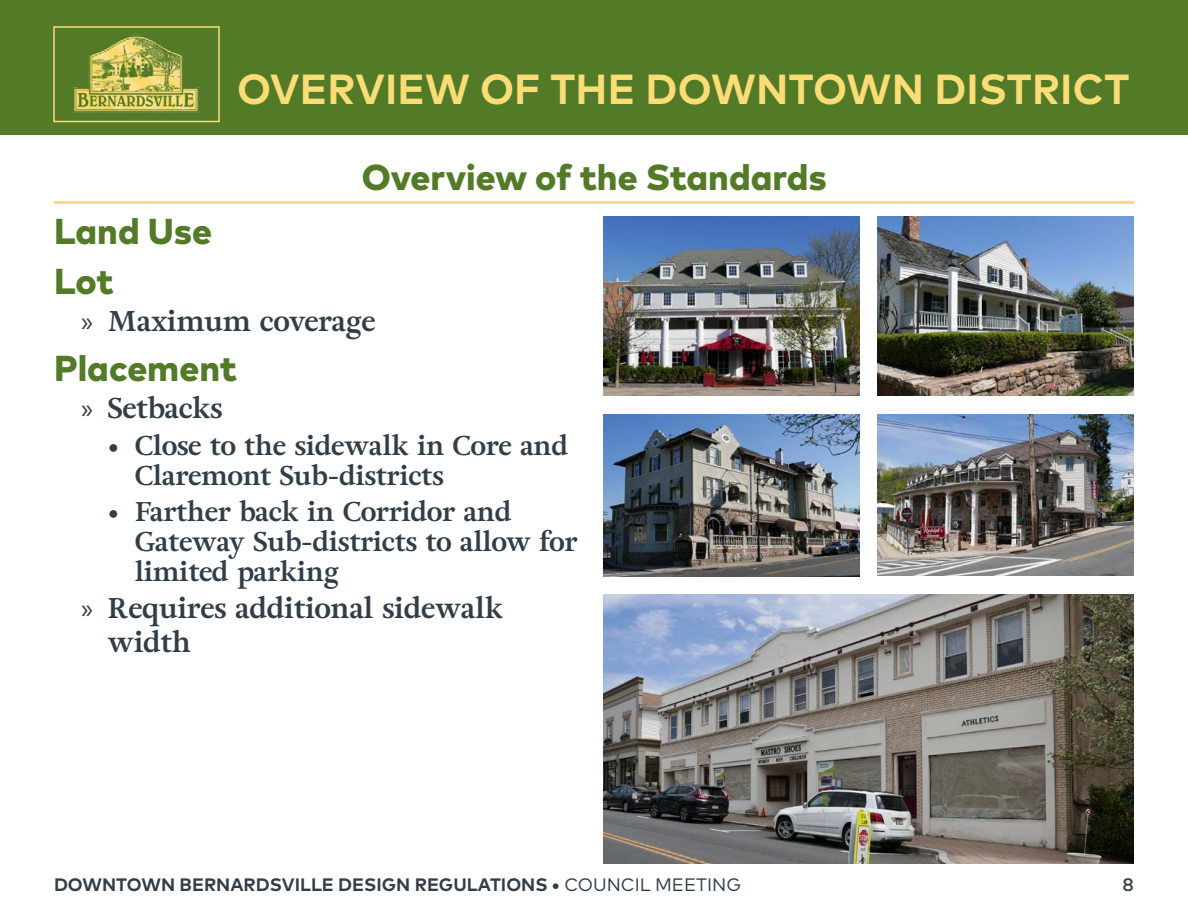
<style>
.page{position:relative;width:1188px;height:918px;background:#fff}
.page>*{position:absolute;margin:0;border:0;box-sizing:border-box;transform-origin:0 0}
.Heading_1{font:700 42px "Mark OT";letter-spacing:.005em;color:#fbdc76}
.Heading_2{font:800 36px "Mark OT";color:#537a27}
.t1{font:700 28.5px/34.2px "Adriane Text";color:#313e48}
.t2{font:700 27px/30px "Adriane Text";color:#313e48}
.t3{font:700 18px "Mark OT";color:#313e48}
.t4{font:500 18px "Mark OT";color:#313e48}
.s1{font-family:"Myriad Pro";font-weight:400}
.s2{font-weight:400}
</style>
<div class="page">
<div style="left:0;top:0;width:1188px;height:135px;background:#537a27"></div>
<img style="left:74px;top:34px;width:125px;height:79px">
<div style="left:53px;top:26px;width:167px;height:96px;border:2px solid #fbdc76"></div>
<hr style="left:54px;top:201px;width:1080px;height:3px;background:#fbdc76">
<img style="left:603px;top:216px;width:257px;height:180px">
<img style="left:603px;top:414px;width:257px;height:163px">
<img style="left:878px;top:216px;width:256px;height:180px">
<img style="left:878px;top:414px;width:256px;height:162px">
<img style="left:603px;top:594px;width:531px;height:270px">
<p class="Heading_1" style="left:237px;top:62px;width:894px">OVERVIEW OF THE DOWNTOWN DISTRICT</p>
<p class="Heading_2" style="left:362px;top:153px;width:467px">Overview of the Standards</p>
<p class="Heading_2" style="left:54px;top:208px;width:160px">Land Use</p>
<p class="Heading_2" style="left:54px;top:258px;width:61px">Lot</p>
<p class="t1" style="left:81px;top:304px;width:296px"><span class="s1">»</span> Maximum coverage</p>
<p class="Heading_2" style="left:54px;top:345px;width:185px">Placement</p>
<p class="t1" style="left:81px;top:391px;width:143px"><span class="s1">»</span> Setbacks</p>
<p class="t2" style="left:135px;top:430px;width:435px;text-indent:-27px">• Close to the sidewalk in Core and<br>Claremont Sub-districts</p>
<p class="t2" style="left:135px;top:497px;width:444px;text-indent:-27px">• Farther back in Corridor and<br>Gateway Sub-districts to allow for limited parking</p>
<p class="t1" style="left:108px;top:591px;width:397px;text-indent:-27px"><span class="s1">»</span> Requires additional sidewalk width</p>
<p class="t3" style="left:54px;top:873px;width:689px">DOWNTOWN BERNARDSVILLE DESIGN REGULATIONS • <span class="s2">COUNCIL MEETING</span></p>
<p class="t4" style="left:1123px;top:873px;width:13px">8</p>
</div>
